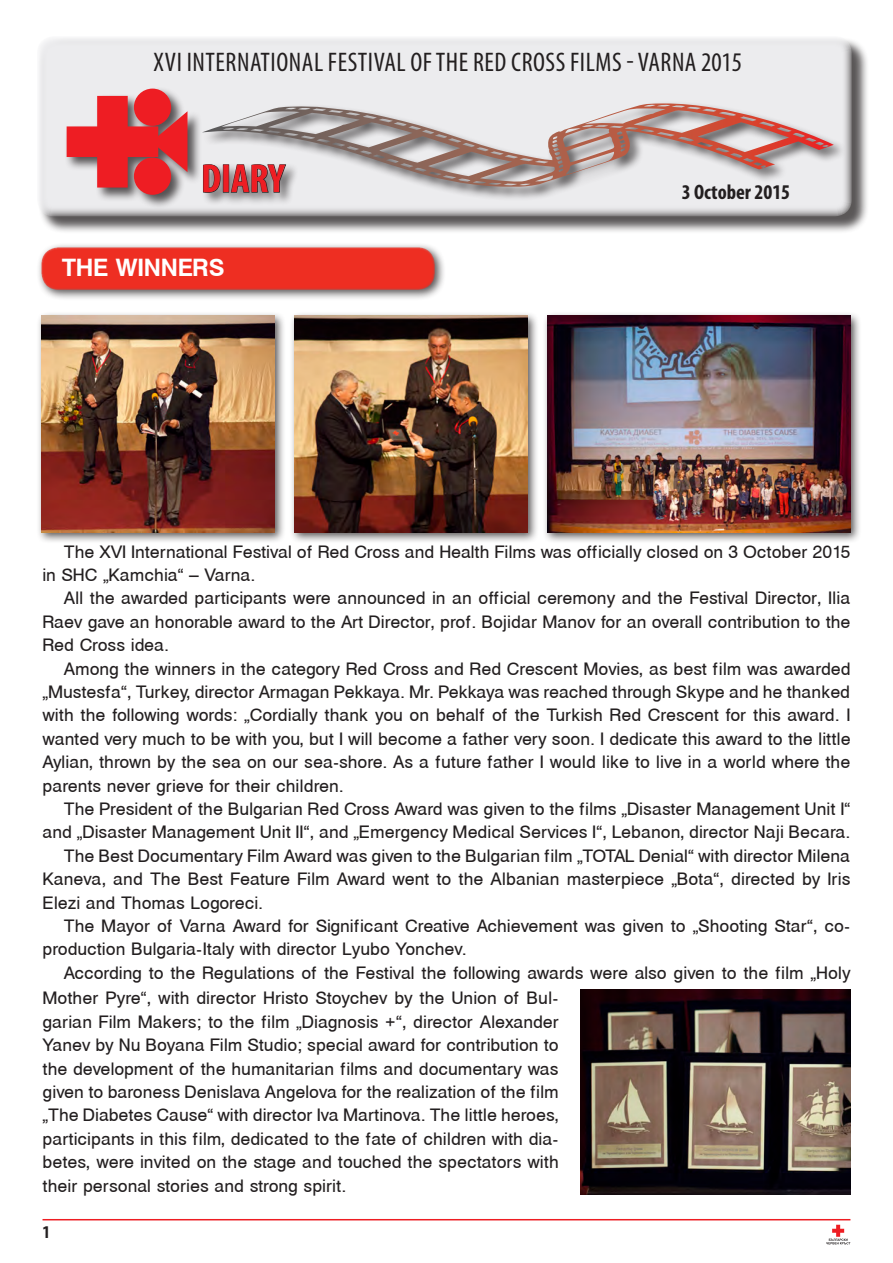
<style>
.page{position:relative;width:893px;height:1263px;background:#fff}
.page>*{position:absolute;margin:0;border:0;box-sizing:border-box;transform-origin:0 0}
.Bulletin_body{font:700 condensed 40.5px "Myriad Pro";color:#ee1d23}
.t1{font:condensed 27px "Myriad Pro";letter-spacing:.02em;color:#231f20}
.Bulletin_body-2{font:700 27px "Helen Bg";letter-spacing:-.005em;color:#fff}
.Bulletin_body-3{font:700 condensed 21px "Myriad Pro";color:#231f20}
.Bulletin_body-4{font:19.5px/23.4px "Helen Bg";color:#231f20;text-align:justify}
.Bulletin_body-5{font:700 condensed 18px "Myriad Pro";color:#231f20}
</style>
<div class="page">
<hr style="left:43px;top:1219px;width:807px;height:1px;background:#ee1d23">
<svg style="left:826px;top:1225px;width:24px;height:19px"></svg>
<div style="left:38px;top:37px;width:831px;height:196px;background:#231f20;opacity:.75"></div>
<div style="left:37px;top:36px;width:815px;height:180px;background:#ececee;border-radius:17px"></div>
<div style="left:200px;top:101px;width:645px;height:100px;background:#231f20;opacity:.75"></div>
<svg style="left:202px;top:103px;width:632px;height:84px"></svg>
<div style="left:64px;top:86px;width:137px;height:122px;background:#231f20;opacity:.75"></div>
<div style="left:134px;top:89px;width:37px;height:37px;background:#ee1d23;border-radius:50%"></div>
<div style="left:134px;top:158px;width:37px;height:37px;background:#ee1d23;border-radius:50%"></div>
<svg style="left:67px;top:96px;width:120px;height:92px"></svg>
<div style="left:201px;top:162px;width:98px;height:44px;background:#231f20;opacity:.75"></div>
<svg style="left:203px;top:164px;width:18px;height:29px"></svg>
<div style="left:223px;top:165px;width:6px;height:27px;border:1px solid #231f20"></div>
<svg style="left:231px;top:164px;width:55px;height:29px;background:#8c8a8c"></svg>
<div style="left:36px;top:242px;width:410px;height:59px;background:#231f20;opacity:.75"></div>
<div style="left:41px;top:247px;width:394px;height:43px;background:#ee2e22;border-radius:17px"></div>
<div style="left:36px;top:311px;width:250px;height:233px;background:#231f20;opacity:.75"></div>
<img style="left:41px;top:316px;width:234px;height:217px">
<div style="left:542px;top:311px;width:320px;height:233px;background:#231f20;opacity:.75"></div>
<img style="left:547px;top:316px;width:303px;height:217px">
<div style="left:289px;top:311px;width:250px;height:233px;background:#231f20;opacity:.75"></div>
<img style="left:294px;top:316px;width:234px;height:217px">
<img style="left:580px;top:990px;width:270px;height:204px">
<p class="t1" style="left:154px;top:45px;width:590px">XVI INTERNATIONAL FESTIVAL OF THE RED CROSS FILMS - VARNA 2015</p>
<p class="Bulletin_body" style="left:201px;top:153px;width:85px">DIARY</p>
<p class="Bulletin_body-2" style="left:62px;top:254px;width:164px">THE WINNERS</p>
<p class="Bulletin_body-3" style="left:682px;top:179px;width:110px">3 October 2015</p>
<p class="Bulletin_body-4" style="left:43px;top:540px;width:809px;text-indent:21px">The XVI International Festival of Red Cross and Health Films was officially closed on 3 October 2015 in SHC „Kamchia” – Varna.</p>
<p class="Bulletin_body-4" style="left:43px;top:587px;width:809px;text-indent:21px">All the awarded participants were announced in an official ceremony and the Festival Director, Ilia Raev gave an honorable award to the Art Director, prof. Bojidar Manov for an overall contribution to the Red Cross idea.</p>
<p class="Bulletin_body-4" style="left:43px;top:657px;width:810px;text-indent:21px">Among the winners in the category Red Cross and Red Crescent Movies, as best film was awarded “Mustesfa”, Turkey, director Armagan Pekkaya. Mr. Pekkaya was reached through Skype and he thanked with the following words: “Cordially thank you on behalf of the Turkish Red Crescent for this award. I wanted very much to be with you, but I will become a father very soon. I dedicate this award to the little Aylian, thrown by the sea on our sea-shore. As a future father I would like to live in a world where the parents never grieve for their children.</p>
<p class="Bulletin_body-4" style="left:43px;top:797px;width:809px;text-align:right">The President of the Bulgarian Red Cross Award was given to the films “Disaster Management Unit I” and “Disaster Management Unit II”, and “Emergency Medical Services I”, Lebanon, director Naji Becara.</p>
<p class="Bulletin_body-4" style="left:43px;top:844px;width:809px;text-indent:21px">The Best Documentary Film Award was given to the Bulgarian film “TOTAL Denial” with director Milena Kaneva, and The Best Feature Film Award went to the Albanian masterpiece “Bota”, directed by Iris Elezi and Thomas Logoreci.</p>
<p class="Bulletin_body-4" style="left:43px;top:914px;width:809px;text-indent:21px">The Mayor of Varna Award for Significant Creative Achievement was given to “Shooting Star”, co&shy;production Bulgaria-Italy with director Lyubo Yonchev.</p>
<p class="Bulletin_body-4" style="left:64px;top:961px;width:788px">According to the Regulations of the Festival the following awards were also given to the film “Holy</p>
<p class="Bulletin_body-4" style="left:43px;top:987px;width:518px">Mother Pyre”, with director Hristo Stoychev by the Union of Bul&shy;garian Film Makers; to the film “Diagnosis +”, director Alexander Yanev by Nu Boyana Film Studio; special award for contribution to the development of the humanitarian films and documentary was given to baroness Denislava Angelova for the realization of the film “The Diabetes Cause” with director Iva Martinova. The little heroes, participants in this film, dedicated to the fate of children with dia&shy;betes, were invited on the stage and touched the spectators with their personal stories and strong spirit.</p>
<p class="Bulletin_body-5" style="left:43px;top:1221px;width:9px">1</p>
</div>
